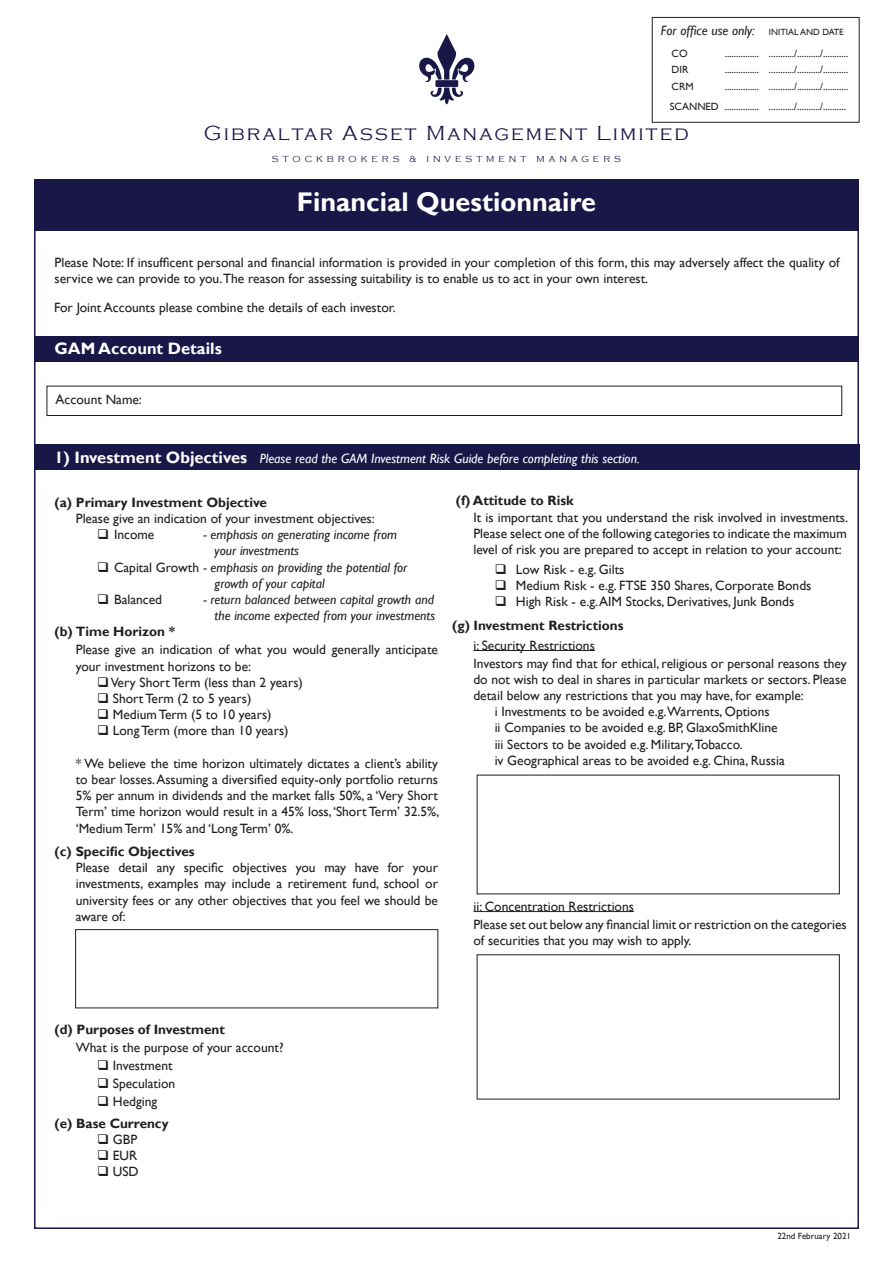
<style>
.page{position:relative;width:893px;height:1263px;background:#fff}
.page>*{position:absolute;margin:0;border:0;box-sizing:border-box;transform-origin:0 0}
.t1{font:700 27px "Gill Sans";color:#fff}
.t2{font:300 21px "Copperplate Gothic";letter-spacing:.1em;color:#191748}
.t3{font:700 16.5px "Gill Sans";color:#fff}
.t4{font:13.5px/16.2px "Gill Sans";color:#231f20;text-align:justify}
.t5{font:italic 13.5px/16.2px "Gill Sans";color:#231f20}
.t6{font:700 13.5px "Gill Sans";color:#231f20}
.t7{font:italic 13.5px "Gill Sans";color:#fff}
.t8{font:10.5px "Gill Sans";color:#231f20}
.t9{font:300 9px "Copperplate Gothic";letter-spacing:.44em;color:#191748}
.t10{font:9px "Gill Sans";color:#231f20}
.s1{font-style:normal;font-size:9px}
.s2{font-weight:700;font-style:normal;font-size:16.5px}
.s3{font-style:normal}
</style>
<div class="page">
<div style="left:34px;top:180px;width:825px;height:51px;background:#191748"></div>
<svg style="left:419px;top:34px;width:56px;height:70px"></svg>
<div style="left:652px;top:17px;width:207px;height:105px;border:1px solid #231f20"></div>
<div style="left:35px;top:444px;width:824px;height:26px;background:#191748"></div>
<hr style="left:473px;top:650px;width:122px;height:1px;background:#231f20">
<hr style="left:473px;top:911px;width:161px;height:1px;background:#231f20">
<div style="left:75px;top:929px;width:363px;height:79px;border:1px solid #231f20"></div>
<div style="left:34px;top:336px;width:825px;height:25px;background:#191748"></div>
<div style="left:47px;top:386px;width:795px;height:30px;border:1px solid #231f20"></div>
<p class="t5" style="left:661px;top:23px;width:184px">For office use only: <span class="s1">INITIAL AND DATE</span></p>
<p class="t8" style="left:672px;top:47px;width:18px">CO</p>
<p class="t8" style="left:725px;top:47px;width:125px">............... .........../........../...........</p>
<p class="t8" style="left:672px;top:64px;width:18px">DIR</p>
<p class="t8" style="left:725px;top:64px;width:125px">............... .........../........../...........</p>
<p class="t8" style="left:672px;top:81px;width:23px">CRM</p>
<p class="t8" style="left:725px;top:81px;width:125px">............... .........../........../...........</p>
<p class="t8" style="left:670px;top:100px;width:178px">SCANNED ............... .........../........../..........</p>
<p class="t2" style="left:204px;top:122px;width:486px">Gibraltar Asset Management Limited</p>
<p class="t9" style="left:272px;top:154px;width:351px">STOCKBROKERS &amp; INVESTMENT MANAGERS</p>
<p class="t1" style="left:297px;top:186px;width:301px">Financial Questionnaire</p>
<p class="t4" style="left:55px;top:254px;width:786px">Please Note: If insufficent personal and financial information is provided in your completion of this form, this may adversely affect the quality of service we can provide to you.The reason for assessing suitability is to enable us to act in your own interest.</p>
<p class="t4" style="left:54px;top:300px;width:343px">For Joint Accounts please combine the details of each investor.</p>
<p class="t3" style="left:54px;top:339px;width:169px">GAM Account Details</p>
<p class="t4" style="left:56px;top:392px;width:88px">Account Name:</p>
<p class="t7" style="left:55px;top:450px;width:587px"><span class="s2">1) Investment Objectives</span> Please read the GAM Investment Risk Guide before completing this section.</p>
<p class="t6" style="left:55px;top:494px;width:214px">(a) Primary Investment Objective</p>
<p class="t4" style="left:76px;top:511px;width:300px">Please give an indication of your investment objectives:</p>
<p class="t4" style="left:97px;top:527px;width:59px">❑ Income</p>
<p class="t5" style="left:203px;top:527px;width:195px">- emphasis on generating income from</p>
<p class="t5" style="left:215px;top:543px;width:86px">your investments</p>
<p class="t5" style="left:215px;top:559px;width:194px;text-indent:-118px">❑ <span class="s3">Capital Growth</span> - emphasis on providing the potential for growth of your capital</p>
<p class="t4" style="left:97px;top:592px;width:67px">❑ Balanced</p>
<p class="t5" style="left:203px;top:591px;width:232px">- return balanced between capital growth and</p>
<p class="t5" style="left:215px;top:608px;width:222px">the income expected from your investments</p>
<p class="t6" style="left:55px;top:624px;width:122px">(b) Time Horizon *</p>
<p class="t4" style="left:76px;top:642px;width:364px">Please give an indication of what you would generally anticipate your investment horizons to be:</p>
<p class="t4" style="left:97px;top:674px;width:207px">❑ Very Short Term (less than 2 years)</p>
<p class="t4" style="left:97px;top:691px;width:156px">❑ Short Term (2 to 5 years)</p>
<p class="t4" style="left:97px;top:707px;width:176px">❑ Medium Term (5 to 10 years)</p>
<p class="t4" style="left:97px;top:723px;width:193px">❑ Long Term (more than 10 years)</p>
<p class="t4" style="left:76px;top:755px;width:365px">* We believe the time horizon ultimately dictates a client’s ability to bear losses. Assuming a diversified equity-only portfolio returns 5% per annum in dividends and the market falls 50%, a ‘Very Short Term’ time horizon would result in a 45% loss, ‘Short Term’ 32.5%, ‘Medium Term’ 15% and ‘Long Term’ 0%.</p>
<p class="t6" style="left:55px;top:843px;width:142px">(c) Specific Objectives</p>
<p class="t4" style="left:76px;top:860px;width:364px">Please detail any specific objectives you may have for your investments, examples may include a retirement fund, school or university fees or any other objectives that you feel we should be aware of:</p>
<p class="t6" style="left:456px;top:493px;width:119px">(f) Attitude to Risk</p>
<p class="t4" style="left:473px;top:509px;width:376px">It is important that you understand the risk involved in investments.<br>Please select one of the following categories to indicate the maximum level of risk you are prepared to accept in relation to your account:</p>
<p class="t4" style="left:495px;top:561px;width:131px">❑ Low Risk - e.g. Gilts</p>
<p class="t4" style="left:495px;top:578px;width:318px">❑ Medium Risk - e.g. FTSE 350 Shares, Corporate Bonds</p>
<p class="t4" style="left:495px;top:594px;width:301px">❑ High Risk - e.g. AIM Stocks, Derivatives, Junk Bonds</p>
<p class="t6" style="left:452px;top:617px;width:173px">(g) Investment Restrictions</p>
<p class="t4" style="left:473px;top:637px;width:123px">i: Security Restrictions</p>
<p class="t4" style="left:473px;top:655px;width:375px">Investors may find that for ethical, religious or personal reasons they do not wish to deal in shares in particular markets or sectors. Please detail below any restrictions that you may have, for example:</p>
<p class="t4" style="left:495px;top:704px;width:276px">i Investments to be avoided e.g.Warrents, Options</p>
<p class="t4" style="left:495px;top:720px;width:285px">ii Companies to be avoided e.g. BP, GlaxoSmithKline</p>
<p class="t4" style="left:495px;top:736px;width:250px">iii Sectors to be avoided e.g. Military,Tobacco.</p>
<p class="t4" style="left:495px;top:752px;width:292px">iv Geographical areas to be avoided e.g. China, Russia</p>
<p class="t4" style="left:473px;top:898px;width:162px">ii: Concentration Restrictions</p>
<p class="t4" style="left:473px;top:916px;width:375px">Please set out below any financial limit or restriction on the categories of securities that you may wish to apply.</p>
<p class="t6" style="left:55px;top:1021px;width:172px">(d) Purposes of Investment</p>
<p class="t4" style="left:76px;top:1040px;width:209px">What is the purpose of your account?</p>
<p class="t4" style="left:97px;top:1058px;width:77px">❑ Investment</p>
<p class="t4" style="left:97px;top:1076px;width:80px">❑ Speculation</p>
<p class="t4" style="left:97px;top:1094px;width:62px">❑ Hedging</p>
<p class="t6" style="left:55px;top:1115px;width:116px">(e) Base Currency</p>
<p class="t4" style="left:97px;top:1132px;width:42px">❑ GBP</p>
<p class="t4" style="left:97px;top:1148px;width:42px">❑ EUR</p>
<p class="t4" style="left:97px;top:1164px;width:43px">❑ USD</p>
<p class="t10" style="left:777px;top:1231px;width:75px">22nd February 2021</p>
</div>
